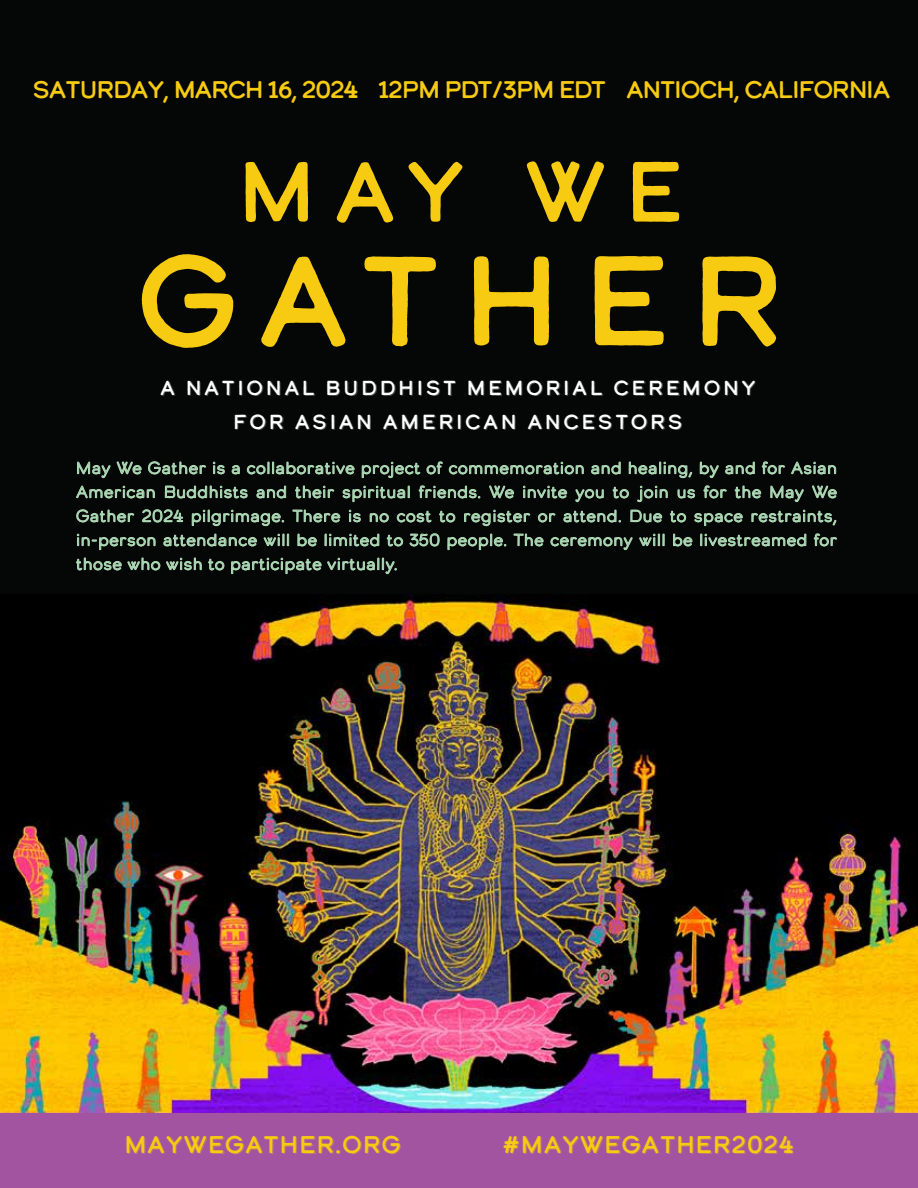
<style>
.page{position:relative;width:918px;height:1188px;background:#050606}
.page>*{position:absolute;margin:0;border:0;box-sizing:border-box;transform-origin:0 0}
.t1{font:24px "Calder Dark";letter-spacing:-.08em;color:#f7cb11}
.t2{font:24px "Calder Dark Shadow";color:#f7cb11}
.t3{font:20.25px/33.9px "Calder Dark Shadow";letter-spacing:.1em;color:#fff;text-align:center}
.t4{font:16.5px/24px "Calder LC";color:#aedab6;text-align:justify}
</style>
<div class="page">
<svg style="left:76px;top:461px;width:761px;height:114px"></svg>
<svg style="left:245px;top:162px;width:63px;height:60px"></svg>
<svg style="left:337px;top:162px;width:56px;height:61px"></svg>
<svg style="left:409px;top:162px;width:54px;height:60px"></svg>
<svg style="left:527px;top:161px;width:77px;height:61px"></svg>
<svg style="left:633px;top:162px;width:46px;height:60px"></svg>
<svg style="left:142px;top:254px;width:91px;height:94px"></svg>
<svg style="left:261px;top:257px;width:85px;height:90px"></svg>
<svg style="left:364px;top:256px;width:72px;height:90px"></svg>
<svg style="left:474px;top:256px;width:75px;height:90px"></svg>
<svg style="left:594px;top:256px;width:70px;height:90px"></svg>
<svg style="left:702px;top:256px;width:74px;height:91px"></svg>
<img style="left:0;top:595px;width:918px;height:518px">
<div style="left:0;top:1113px;width:918px;height:75px;background:#a254a1"></div>
<h1 class="t1" style="left:32px;top:73px;width:860px">SATURDAY, MARCH 16, 2024 12PM PDT/3PM EDT ANTIOCH, CALIFORNIA</h1>
<p class="t3" style="left:160px;top:371px;width:598px">A NATIONAL BUDDHIST MEMORIAL CEREMONY<br>FOR ASIAN AMERICAN ANCESTORS</p>
<p class="t4" style="left:76px;top:456px;width:763px">May We Gather is a collaborative project of commemoration and healing, by and for Asian American Buddhists and their spiritual friends. We invite you to join us for the May We Gather 2024 pilgrimage. There is no cost to register or attend. Due to space restraints, in-person attendance will be limited to 350 people. The ceremony will be livestreamed for those who wish to participate virtually.</p>
<h1 class="t2" style="left:124px;top:1128px;width:279px">MAYWEGATHER.ORG</h1>
<h1 class="t2" style="left:502px;top:1128px;width:294px">#MAYWEGATHER2024</h1>
</div>
